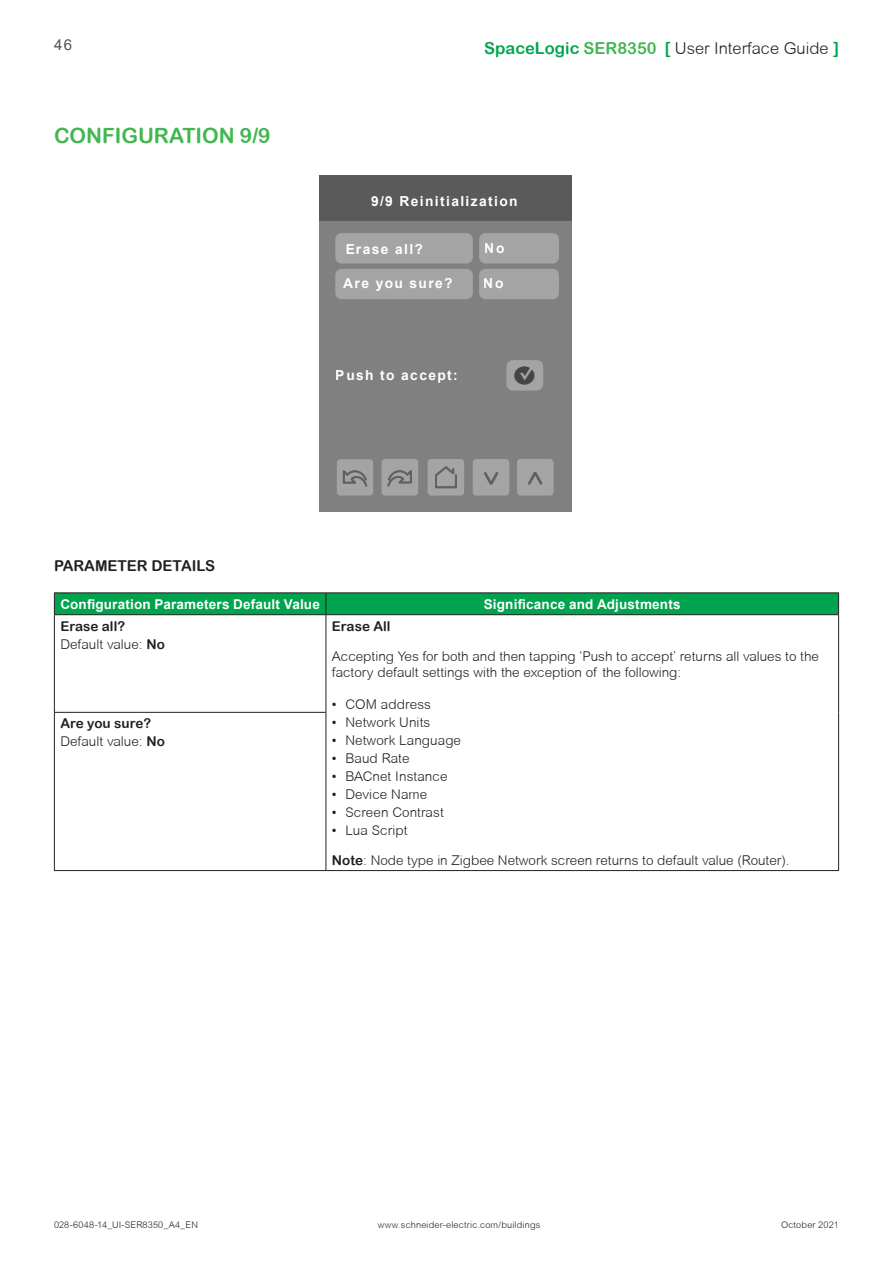
<style>
.page{position:relative;width:893px;height:1263px;background:#fff}
.page>*{position:absolute;margin:0;border:0;box-sizing:border-box;transform-origin:0 0}
.Heading_4{font:21px "Arial Rounded MT Bold";color:#42b751}
.t1{font:300 16.5px "Arial Rounded MT";color:#231f20}
.Paramenter_Details{font:15px "Arial Rounded MT Bold";color:#231f20}
.t2{font:15px "Arial";color:#4d545a}
.t3{font:700 13.8px "Arial";letter-spacing:.1em;color:#fff}
.Table_text_9_11{font:300 13.5px/16.5px "Arial Rounded MT";color:#231f20}
.Table_Param_Spec_hea{font:700 13.5px "Arial";letter-spacing:.01em;color:#fff}
.main_text{font:300 13.5px "Arial Rounded MT";letter-spacing:.005em;color:#231f20}
.main_text-2{font:13.5px "Arial Rounded MT Bold";letter-spacing:.005em;color:#231f20}
.MAIN_copy{font:13.5px "Arial Rounded MT Bold";letter-spacing:.005em;color:#231f20}
.t4{font:300 9.15px "Arial Rounded MT";letter-spacing:.02em;color:#231f20}
.s1{font-family:"Arial Rounded MT Bold";font-weight:400;color:#00a54f}
.s2{font-family:"Arial Rounded MT Bold";font-weight:400;color:#42b751}
.s3{font-family:"Arial Rounded MT Bold";font-weight:400}
</style>
<div class="page">
<div style="left:320px;top:175px;width:251px;height:336px;background:#808080"></div>
<div style="left:320px;top:175px;width:251px;height:45px;background:#5a5a5a"></div>
<div style="left:335px;top:233px;width:138px;height:31px;background:#a4a4a4;border-radius:6px"></div>
<div style="left:479px;top:233px;width:80px;height:31px;background:#a4a4a4;border-radius:6px"></div>
<div style="left:335px;top:269px;width:138px;height:30px;background:#a4a4a4;border-radius:6px"></div>
<div style="left:479px;top:269px;width:80px;height:30px;background:#a4a4a4;border-radius:6px"></div>
<div style="left:506px;top:360px;width:37px;height:31px;background:#a4a4a4;border-radius:6px"></div>
<svg style="left:514px;top:366px;width:21px;height:19px"></svg>
<div style="left:473px;top:459px;width:36px;height:36px;background:#a4a4a4;border-radius:4px"></div>
<div style="left:428px;top:459px;width:36px;height:36px;background:#a4a4a4;border-radius:4px"></div>
<div style="left:517px;top:459px;width:37px;height:37px;background:#a4a4a4;border-radius:4px"></div>
<div style="left:381px;top:459px;width:37px;height:37px;background:#a4a4a4;border-radius:4px"></div>
<div style="left:337px;top:459px;width:36px;height:36px;background:#a4a4a4;border-radius:4px"></div>
<svg style="left:435px;top:466px;width:22px;height:22px"></svg>
<svg style="left:484px;top:472px;width:14px;height:13px"></svg>
<svg style="left:528px;top:472px;width:14px;height:13px"></svg>
<svg style="left:388px;top:470px;width:24px;height:16px"></svg>
<svg style="left:343px;top:470px;width:24px;height:16px"></svg>
<hr style="left:54px;top:592px;width:272px;height:1px;background:#231f20">
<hr style="left:326px;top:592px;width:513px;height:1px;background:#231f20">
<div style="left:54px;top:593px;width:785px;height:21px;background:#00a34e"></div>
<hr style="left:54px;top:614px;width:272px;height:1px;background:#231f20">
<hr style="left:54px;top:615px;width:1px;height:97px;background:#231f20">
<hr style="left:326px;top:614px;width:513px;height:1px;background:#231f20">
<hr style="left:326px;top:615px;width:1px;height:97px;background:#231f20">
<hr style="left:838px;top:615px;width:1px;height:97px;background:#231f20">
<hr style="left:54px;top:712px;width:272px;height:1px;background:#231f20">
<hr style="left:54px;top:713px;width:1px;height:157px;background:#231f20">
<hr style="left:326px;top:713px;width:1px;height:157px;background:#231f20">
<hr style="left:838px;top:712px;width:1px;height:158px;background:#231f20">
<hr style="left:54px;top:870px;width:272px;height:1px;background:#231f20">
<hr style="left:326px;top:870px;width:513px;height:1px;background:#231f20">
<p class="t2" style="left:54px;top:34px;width:20px">46</p>
<p class="Heading_4" style="left:54px;top:123px;width:218px">CONFIGURATION 9/9</p>
<p class="t1" style="left:484px;top:39px;width:356px"><span class="s1">SpaceLogic</span> <span class="s2">SER8350</span> <span class="s1">[</span> User Interface Guide <span class="s1">]</span></p>
<p class="t3" style="left:371px;top:192px;width:148px">9/9 Reinitialization</p>
<p class="t3" style="left:345px;top:239px;width:79px">Erase all?</p>
<p class="t3" style="left:343px;top:273px;width:111px">Are you sure?</p>
<p class="t3" style="left:485px;top:238px;width:21px">No</p>
<p class="t3" style="left:484px;top:273px;width:21px">No</p>
<p class="t3" style="left:336px;top:365px;width:124px">Push to accept:</p>
<p class="Paramenter_Details" style="left:54px;top:557px;width:162px">PARAMETER DETAILS</p>
<p class="Table_Param_Spec_hea" style="left:60px;top:594px;width:261px">Configuration Parameters Default Value</p>
<p class="Table_Param_Spec_hea" style="left:484px;top:594px;width:198px">Significance and Adjustments</p>
<p class="main_text-2" style="left:60px;top:618px;width:66px">Erase all?</p>
<p class="main_text" style="left:60px;top:636px;width:106px">Default value: <span class="s3">No</span></p>
<p class="MAIN_copy" style="left:332px;top:618px;width:60px">Erase All</p>
<p class="Table_text_9_11" style="left:332px;top:647px;width:488px">Accepting Yes for both and then tapping ‘Push to accept’ returns all values to the factory default settings with the exception of the following:</p>
<p class="Table_text_9_11" style="left:332px;top:695px;width:101px">• COM address</p>
<p class="Table_text_9_11" style="left:332px;top:713px;width:100px">• Network Units</p>
<p class="Table_text_9_11" style="left:332px;top:731px;width:131px">• Network Language</p>
<p class="Table_text_9_11" style="left:332px;top:749px;width:79px">• Baud Rate</p>
<p class="Table_text_9_11" style="left:332px;top:767px;width:117px">• BACnet Instance</p>
<p class="Table_text_9_11" style="left:332px;top:785px;width:97px">• Device Name</p>
<p class="Table_text_9_11" style="left:332px;top:803px;width:113px">• Screen Contrast</p>
<p class="Table_text_9_11" style="left:332px;top:821px;width:77px">• Lua Script</p>
<p class="Table_text_9_11" style="left:332px;top:851px;width:459px"><span class="s3">Note</span>: Node type in Zigbee Network screen returns to default value (Router).</p>
<p class="main_text-2" style="left:60px;top:715px;width:92px">Are you sure?</p>
<p class="main_text" style="left:60px;top:734px;width:106px">Default value: <span class="s3">No</span></p>
<p class="t4" style="left:54px;top:1219px;width:145px">028-6048-14_UI-SER8350_A4_EN</p>
<p class="t4" style="left:378px;top:1219px;width:164px">www.schneider-electric.com/buildings</p>
<p class="t4" style="left:781px;top:1219px;width:59px">October 2021</p>
</div>
